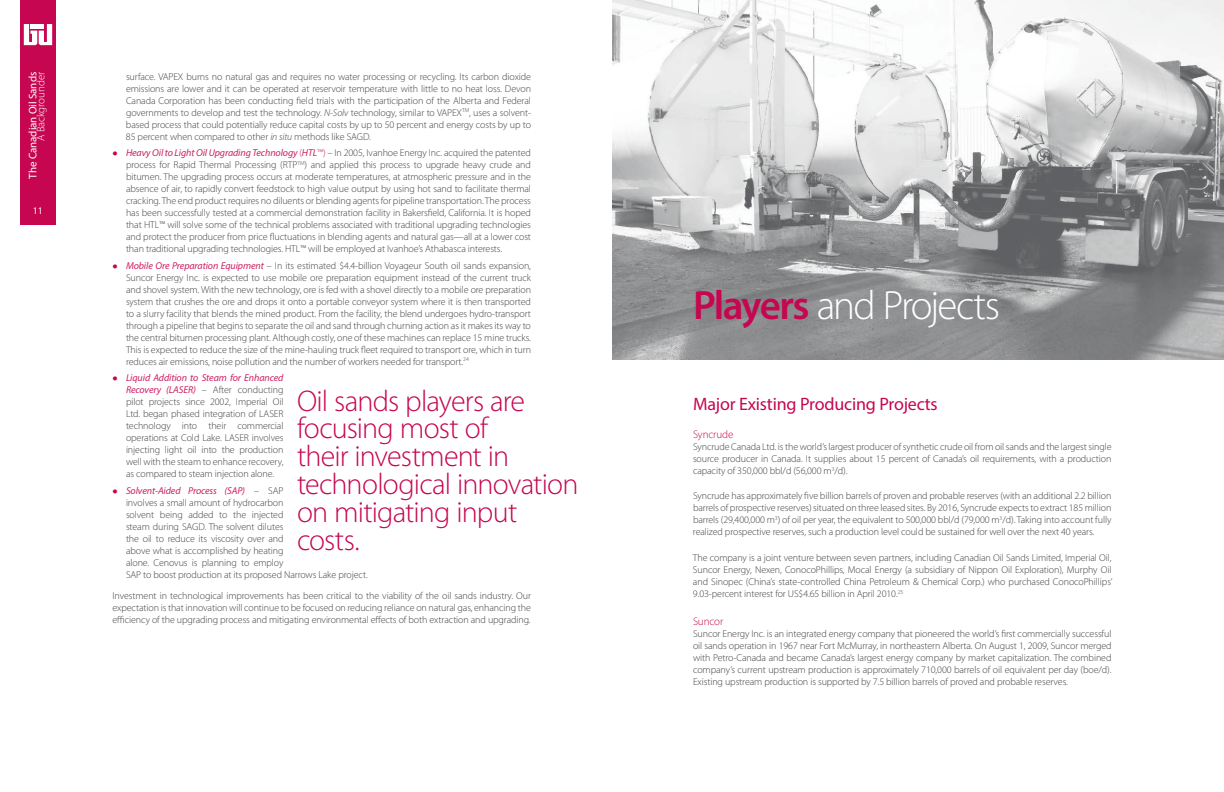
<style>
.page{position:relative;width:1224px;height:792px;background:#fff}
.page>*{position:absolute;margin:0;border:0;box-sizing:border-box;transform-origin:0 0}
.t1{font:300 41px "Myriad Pro";letter-spacing:-.045em;color:#fff}
.t2{font:300 30px/28px "Myriad Pro";letter-spacing:-.03em;color:#c60651}
.t3{font:18px "Myriad Pro";letter-spacing:-.01em;color:#c60651}
.t4{font:11px "Myriad Pro";letter-spacing:-.005em;color:#fff}
.t5{font:300 11px "Myriad Pro";letter-spacing:-.01em;color:#c60651}
.t6{font:300 11px "Myriad Pro";letter-spacing:-.01em;color:#fff}
.t7{font:300 10px/12px "Myriad Pro";letter-spacing:-.01em;color:#414042;text-align:justify}
.t8{font:10px "Myriad Pro";color:#fff}
.s1{font-style:italic}
.s2{font-weight:400;font-style:italic;color:#cc1f62}
.s3{color:#cc1f62}
.s4{font-weight:600;color:#c60651}
</style>
<div class="page">
<div style="left:20px;top:0;width:36px;height:225px;background:#c60651"></div>
<svg style="left:24px;top:24px;width:28px;height:21px"></svg>
<img style="left:612px;top:0;width:612px;height:360px">
<p class="t4" style="left:26px;top:179px;width:108px;rotate:-90deg">The Canadian Oil Sands</p>
<p class="t6" style="left:34px;top:141px;width:71px;rotate:-90deg">A Backgrounder</p>
<p class="t8" style="left:33px;top:205px;width:12px">11</p>
<p class="t7" style="left:126px;top:70px;width:407px">surface. VAPEX burns no natural gas and requires no water processing or recycling. Its carbon dioxide emissions are lower and it can be operated at reservoir temperature with little to no heat loss. Devon Canada Corporation has been conducting field trials with the participation of the Alberta and Federal governments to develop and test the technology. <span class="s1">N-Solv</span> technology, similar to VAPEX<sup>TM</sup>, uses a solvent&shy;based process that could potentially reduce capital costs by up to 50 percent and energy costs by up to 85 percent when compared to other <span class="s1">in situ</span> methods like SAGD.</p>
<p class="t7" style="left:126px;top:147px;width:407px"><span class="s2">Heavy Oil to Light Oil Upgrading Technology</span> <span class="s3">(</span><span class="s2">HTL</span><span class="s3">™)</span> – In 2005, Ivanhoe Energy Inc. acquired the patented process for Rapid Thermal Processing (RTP<sup>TM</sup>) and applied this process to upgrade heavy crude and bitumen. The upgrading process occurs at moderate temperatures, at atmospheric pressure and in the absence of air, to rapidly convert feedstock to high value output by using hot sand to facilitate thermal cracking. The end product requires no diluents or blending agents for pipeline transportation. The process has been successfully tested at a commercial demonstration facility in Bakersfield, California. It is hoped that HTL™ will solve some of the technical problems associated with traditional upgrading technologies and protect the producer from price fluctuations in blending agents and natural gas—all at a lower cost than traditional upgrading technologies. HTL™ will be employed at Ivanhoe’s Athabasca interests.</p>
<p class="t7" style="left:126px;top:259px;width:407px"><span class="s2">Mobile Ore Preparation Equipment</span> – In its estimated $4.4-billion Voyageur South oil sands expansion, Suncor Energy Inc. is expected to use mobile ore preparation equipment instead of the current truck and shovel system. With the new technology, ore is fed with a shovel directly to a mobile ore preparation system that crushes the ore and drops it onto a portable conveyor system where it is then transported to a slurry facility that blends the mined product. From the facility, the blend undergoes hydro-transport through a pipeline that begins to separate the oil and sand through churning action as it makes its way to the central bitumen processing plant. Although costly, one of these machines can replace 15 mine trucks.<br>This is expected to reduce the size of the mine-hauling truck fleet required to transport ore, which in turn reduces air emissions, noise pollution and the number of workers needed for transport.<sup>24</sup></p>
<p class="t7" style="left:126px;top:372px;width:159px"><span class="s2">Liquid Addition to Steam for Enhanced Recovery (LASER)</span> – After conducting pilot projects since 2002, Imperial Oil Ltd. began phased integration of LASER technology into their commercial operations at Cold Lake. LASER involves injecting light oil into the production well with the steam to enhance recovery, as compared to steam injection alone.</p>
<p class="t7" style="left:126px;top:484px;width:243px;text-align:left"><span class="s2">Solvent-Aided Process (SAP)</span> – SAP<br>involves a small amount of hydrocarbon<br>solvent being added to the injected<br>steam during SAGD. The solvent dilutes<br>the oil to reduce its viscosity over and<br>above what is accomplished by heating<br>alone. Cenovus is planning to employ<br>SAP to boost production at its proposed Narrows Lake project.</p>
<p class="t7" style="left:112px;top:589px;width:420px">Investment in technological improvements has been critical to the viability of the oil sands industry. Our expectation is that innovation will continue to be focused on reducing reliance on natural gas, enhancing the efficiency of the upgrading process and mitigating environmental effects of both extraction and upgrading.</p>
<h2 class="t2" style="left:297px;top:386px;width:283px">Oil sands players are focusing most of<br>their investment in technological innovation on mitigating input costs.</h2>
<h1 class="t1" style="left:693px;top:280px;width:309px"><span class="s4">Players</span> and Projects</h1>
<h3 class="t3" style="left:693px;top:392px;width:246px">Major Existing Producing Projects</h3>
<p class="t5" style="left:693px;top:428px;width:42px">Syncrude</p>
<p class="t7" style="left:693px;top:440px;width:420px">Syncrude Canada Ltd. is the world’s largest producer of synthetic crude oil from oil sands and the largest single source producer in Canada. It supplies about 15 percent of Canada’s oil requirements, with a production capacity of 350,000 bbl/d (56,000 m<sup>3</sup>/d).</p>
<p class="t7" style="left:693px;top:490px;width:420px">Syncrude has approximately five billion barrels of proven and probable reserves (with an additional 2.2 billion barrels of prospective reserves) situated on three leased sites. By 2016, Syncrude expects to extract 185 million barrels (29,400,000 m<sup>3</sup>) of oil per year, the equivalent to 500,000 bbl/d (79,000 m<sup>3</sup>/d). Taking into account fully realized prospective reserves, such a production level could be sustained for well over the next 40 years.</p>
<p class="t7" style="left:693px;top:551px;width:421px">The company is a joint venture between seven partners, including Canadian Oil Sands Limited, Imperial Oil, Suncor Energy, Nexen, ConocoPhillips, Mocal Energy (a subsidiary of Nippon Oil Exploration), Murphy Oil and Sinopec (China’s state-controlled China Petroleum &amp; Chemical Corp.) who purchased ConocoPhillips’ 9.03-percent interest for US$4.65 billion in April 2010.<sup>25</sup></p>
<p class="t5" style="left:693px;top:615px;width:32px">Suncor</p>
<p class="t7" style="left:693px;top:628px;width:420px">Suncor Energy Inc. is an integrated energy company that pioneered the world’s first commercially successful oil sands operation in 1967 near Fort McMurray, in northeastern Alberta. On August 1, 2009, Suncor merged with Petro-Canada and became Canada’s largest energy company by market capitalization. The combined company’s current upstream production is approximately 710,000 barrels of oil equivalent per day (boe/d).<br>Existing upstream production is supported by 7.5 billion barrels of proved and probable reserves.</p>
</div>
